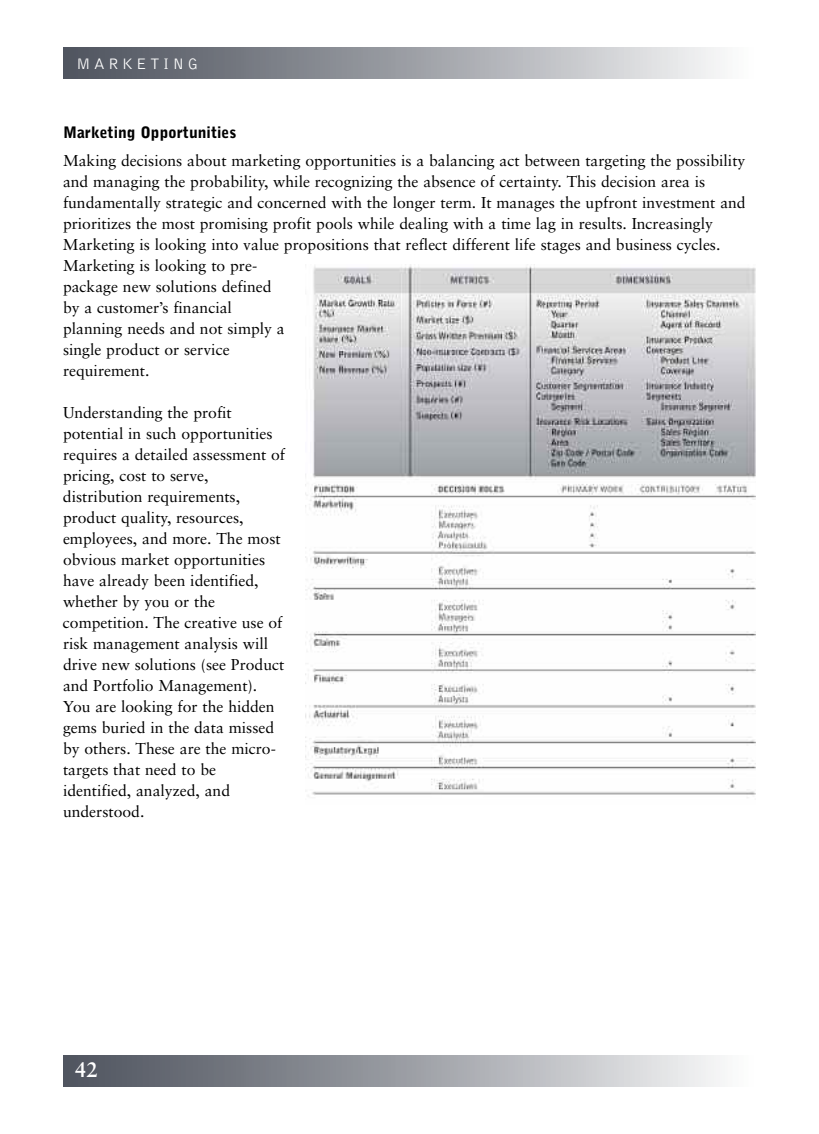
<style>
.page{position:relative;width:819px;height:1134px;background:#fff}
.page>*{position:absolute;margin:0;border:0;box-sizing:border-box;transform-origin:0 0}
.t1{font:700 21px "Sabon";color:#fff}
.t2{font:15.75px/21px "Sabon";color:#000}
.t3{font:900 15.75px "Bell Gothic";color:#000}
.t4{font:300 15.75px "Bell Gothic";letter-spacing:.22em;color:#fff}
</style>
<div class="page">
<img style="left:63px;top:48px;width:657px;height:31px">
<img style="left:63px;top:1055px;width:657px;height:32px">
<img style="left:305px;top:265px;width:451px;height:533px">
<p class="t4" style="left:77px;top:58px;width:123px">MARKETING</p>
<p class="t3" style="left:63px;top:126px;width:175px">Marketing Opportunities</p>
<p class="t2" style="left:63px;top:151px;width:684px">Making decisions about marketing opportunities is a balancing act between targeting the possibility and managing the probability, while recognizing the absence of certainty. This decision area is fundamentally strategic and concerned with the longer term. It manages the upfront investment and prioritizes the most promising profit pools while dealing with a time lag in results. Increasingly Marketing is looking into value propositions that reflect different life stages and business cycles.<br>Marketing is looking to pre-<br>package new solutions defined<br>by a customer’s financial<br>planning needs and not simply a<br>single product or service<br>requirement.</p>
<p class="t2" style="left:63px;top:403px;width:224px">Understanding the profit potential in such opportunities requires a detailed assessment of pricing, cost to serve, distribution requirements, product quality, resources, employees, and more. The most obvious market opportunities have already been identified, whether by you or the competition. The creative use of risk management analysis will drive new solutions (see Product and Portfolio Management).<br>You are looking for the hidden gems buried in the data missed by others. These are the micro&shy;targets that need to be identified, analyzed, and understood.</p>
<h1 class="t1" style="left:75px;top:1061px;width:25px">42</h1>
</div>
